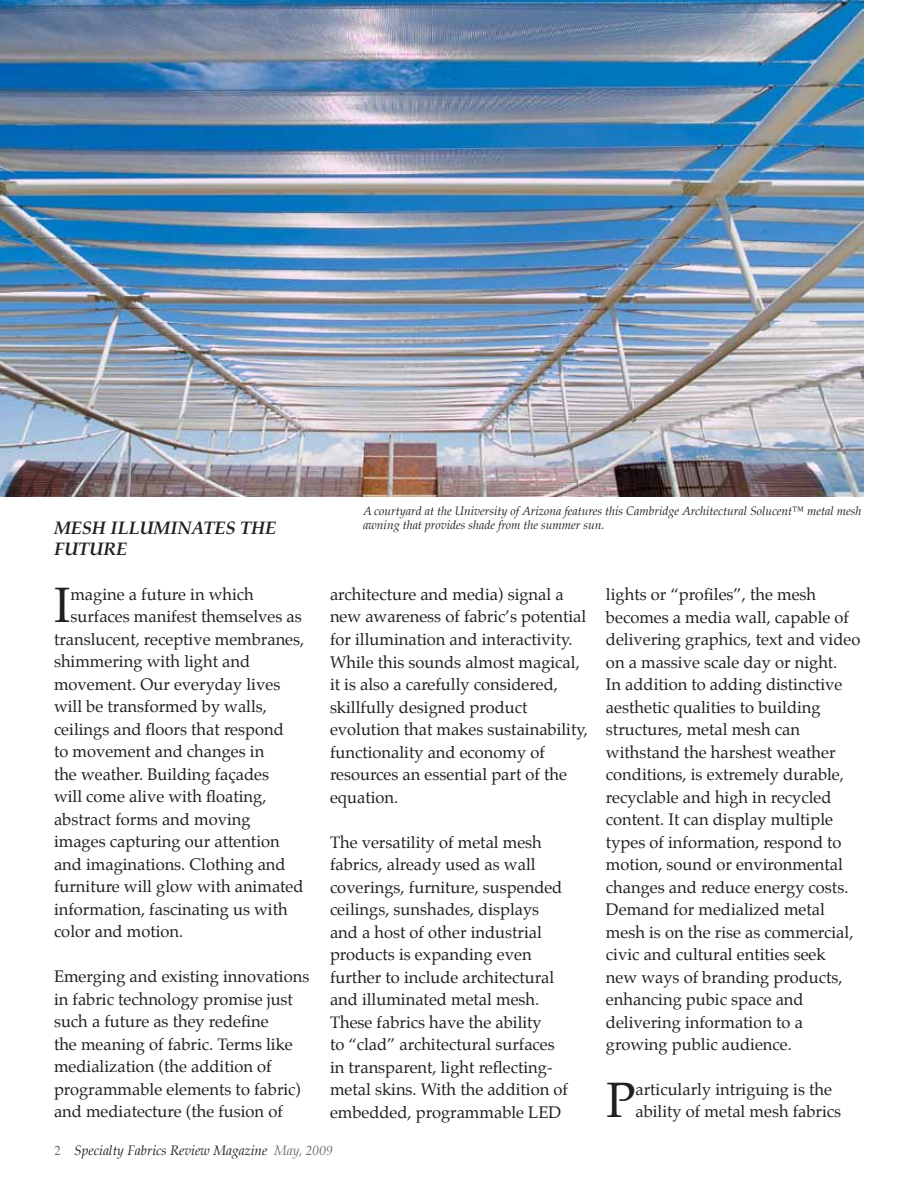
<style>
.page{position:relative;width:918px;height:1188px;background:#fff}
.page>*{position:absolute;margin:0;border:0;box-sizing:border-box;transform-origin:0 0}
.t1{font:48.75px "Palatino";color:#231f20}
.t2{font:italic 700 18px/21.6px "Palatino";color:#231f20}
.t3{font:16.5px/22.5px "Palatino";color:#231f20}
.t4{font:italic 13.5px "Palatino";color:#231f20}
.t5{font:italic 12px/13.5px "Palatino";color:#231f20}
.s1{font-family:"Times";font-style:normal;color:#6d6e71}
.s2{color:#6d6e71}
</style>
<div class="page">
<img style="left:0;top:0;width:864px;height:496px">
<p class="t2" style="left:54px;top:517px;width:224px">MESH ILLUMINATES THE<br>FUTURE</p>
<h1 class="t1" style="left:54px;top:565px;width:18px">I</h1>
<p class="t3" style="left:70px;top:583px;width:185px">magine a future in which</p>
<p class="t3" style="left:70px;top:605px;width:233px">surfaces manifest themselves as</p>
<p class="t3" style="left:54px;top:628px;width:252px">translucent, receptive membranes,</p>
<p class="t3" style="left:54px;top:650px;width:198px">shimmering with light and</p>
<p class="t3" style="left:54px;top:673px;width:228px">movement. Our everyday lives</p>
<p class="t3" style="left:54px;top:695px;width:215px">will be transformed by walls,</p>
<p class="t3" style="left:54px;top:718px;width:231px">ceilings and floors that respond</p>
<p class="t3" style="left:54px;top:740px;width:212px">to movement and changes in</p>
<p class="t3" style="left:54px;top:763px;width:217px">the weather. Building façades</p>
<p class="t3" style="left:54px;top:785px;width:214px">will come alive with floating,</p>
<p class="t3" style="left:54px;top:808px;width:198px">abstract forms and moving</p>
<p class="t3" style="left:54px;top:830px;width:227px">images capturing our attention</p>
<p class="t3" style="left:54px;top:853px;width:233px">and imaginations. Clothing and</p>
<p class="t3" style="left:54px;top:875px;width:251px">furniture will glow with animated</p>
<p class="t3" style="left:54px;top:898px;width:235px">information, fascinating us with</p>
<p class="t3" style="left:54px;top:920px;width:131px">color and motion.</p>
<p class="t3" style="left:54px;top:965px;width:257px">Emerging and existing innovations in fabric technology promise just such a future as they redefine<br>the meaning of fabric. Terms like medialization (the addition of programmable elements to fabric) and mediatecture (the fusion of</p>
<p class="t5" style="left:363px;top:505px;width:500px">A courtyard at the University of Arizona features this Cambridge Architectural Solucent™ metal mesh awning that provides shade from the summer sun.</p>
<p class="t3" style="left:330px;top:583px;width:259px">architecture and media) signal a new awareness of fabric’s potential for illumination and interactivity.<br>While this sounds almost magical, it is also a carefully considered, skillfully designed product evolution that makes sustainability, functionality and economy of resources an essential part of the equation.</p>
<p class="t3" style="left:330px;top:831px;width:239px">The versatility of metal mesh fabrics, already used as wall coverings, furniture, suspended ceilings, sunshades, displays and a host of other industrial products is expanding even further to include architectural and illuminated metal mesh.<br>These fabrics have the ability<br>to “clad” architectural surfaces in transparent, light reflecting&shy;metal skins. With the addition of embedded, programmable LED</p>
<p class="t3" style="left:606px;top:583px;width:256px">lights or “profiles”, the mesh becomes a media wall, capable of delivering graphics, text and video on a massive scale day or night.<br>In addition to adding distinctive aesthetic qualities to building structures, metal mesh can withstand the harshest weather conditions, is extremely durable, recyclable and high in recycled content. It can display multiple types of information, respond to motion, sound or environmental changes and reduce energy costs.<br>Demand for medialized metal mesh is on the rise as commercial, civic and cultural entities seek new ways of branding products, enhancing pubic space and delivering information to a growing public audience.</p>
<h1 class="t1" style="left:606px;top:1060px;width:31px">P</h1>
<p class="t3" style="left:635px;top:1078px;width:207px">articularly intriguing is the ability of metal mesh fabrics</p>
<p class="t4" style="left:54px;top:1140px;width:280px"><span class="s1">2</span> Specialty Fabrics Review Magazine <span class="s2">May, 2009</span></p>
</div>
